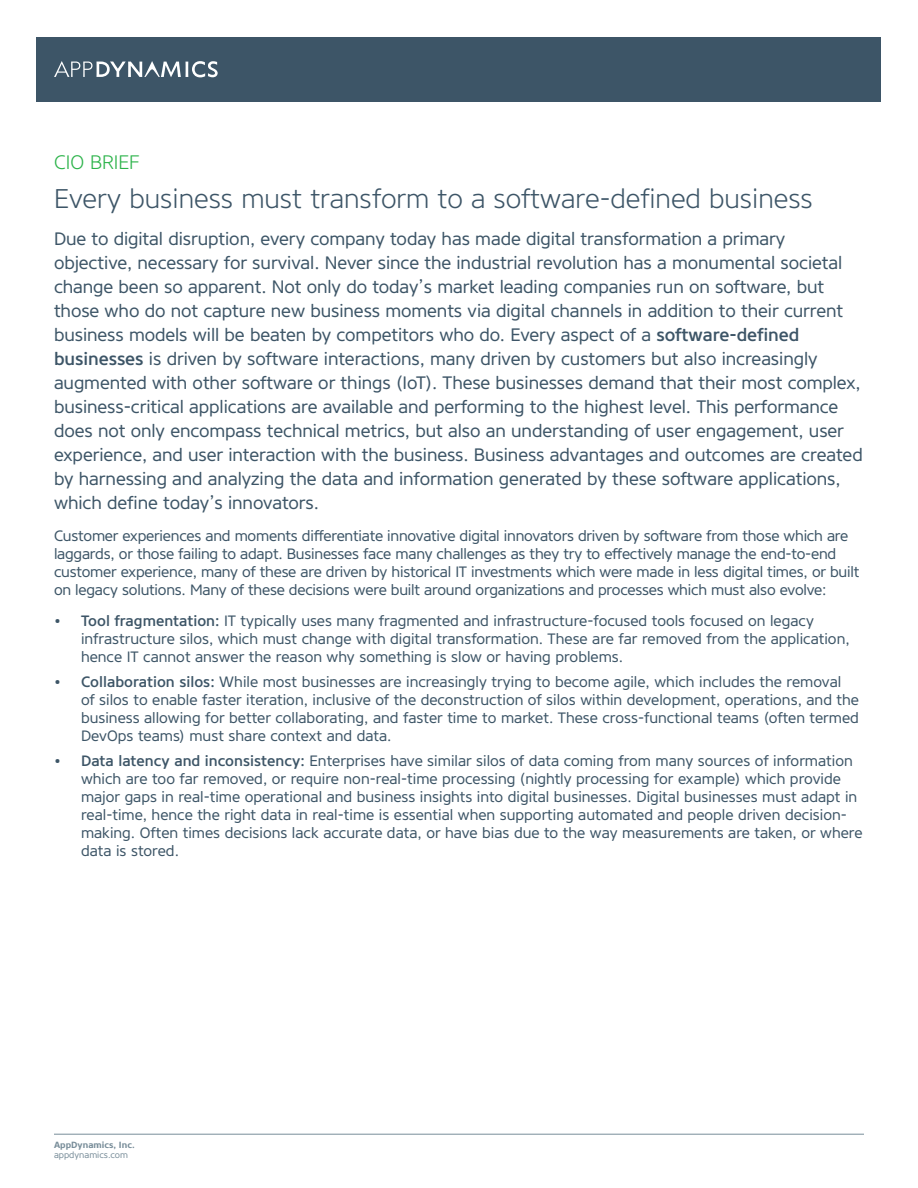
<style>
.page{position:relative;width:918px;height:1188px;background:#fff}
.page>*{position:absolute;margin:0;border:0;box-sizing:border-box;transform-origin:0 0}
.t1{font:300 27px "Core Sans NR35";color:#3d5567}
.t2{font:300 19.5px "Core Sans NR35";color:#2cb34a}
.t3{font:18px/24px "Core Sans NR45";letter-spacing:-.005em;color:#3d5567}
.t4{font:15px/18px "Core Sans NR45";color:#3d5567}
.t5{font:700 9px "Core Sans NR65";color:#788d99}
.t6{font:9px "Core Sans NR45";color:#788d99}
.s1{font-family:"Core Sans NR55";font-weight:500}
</style>
<div class="page">
<div style="left:37px;top:37px;width:844px;height:65px;background:#3d5567"></div>
<svg style="left:54px;top:61px;width:164px;height:16px"></svg>
<hr style="left:54px;top:1134px;width:810px;height:1px;background:#788d99">
<h2 class="t2" style="left:54px;top:149px;width:87px">CIO BRIEF</h2>
<h1 class="t1" style="left:54px;top:181px;width:760px">Every business must transform to a software-defined business</h1>
<p class="t3" style="left:54px;top:227px;width:810px">Due to digital disruption, every company today has made digital transformation a primary objective, necessary for survival. Never since the industrial revolution has a monumental societal change been so apparent. Not only do today’s market leading companies run on software, but those who do not capture new business moments via digital channels in addition to their current business models will be beaten by competitors who do. Every aspect of a <span class="s1">software-defined businesses</span> is driven by software interactions, many driven by customers but also increasingly augmented with other software or things (IoT). These businesses demand that their most complex, business-critical applications are available and performing to the highest level. This performance does not only encompass technical metrics, but also an understanding of user engagement, user experience, and user interaction with the business. Business advantages and outcomes are created by harnessing and analyzing the data and information generated by these software applications, which define today’s innovators.</p>
<p class="t4" style="left:54px;top:527px;width:807px">Customer experiences and moments differentiate innovative digital innovators driven by software from those which are laggards, or those failing to adapt. Businesses face many challenges as they try to effectively manage the end-to-end customer experience, many of these are driven by historical IT investments which were made in less digital times, or built on legacy solutions. Many of these decisions were built around organizations and processes which must also evolve:</p>
<p class="t4" style="left:81px;top:612px;width:770px;text-indent:-27px"><span class="s1">• Tool fragmentation:</span> IT typically uses many fragmented and infrastructure-focused tools focused on legacy infrastructure silos, which must change with digital transformation. These are far removed from the application, hence IT cannot answer the reason why something is slow or having problems.</p>
<p class="t4" style="left:81px;top:673px;width:780px;text-indent:-27px"><span class="s1">• Collaboration silos:</span> While most businesses are increasingly trying to become agile, which includes the removal<br>of silos to enable faster iteration, inclusive of the deconstruction of silos within development, operations, and the business allowing for better collaborating, and faster time to market. These cross-functional teams (often termed DevOps teams) must share context and data.</p>
<p class="t4" style="left:81px;top:752px;width:783px;text-indent:-27px"><span class="s1">• Data latency and inconsistency:</span> Enterprises have similar silos of data coming from many sources of information which are too far removed, or require non-real-time processing (nightly processing for example) which provide major gaps in real-time operational and business insights into digital businesses. Digital businesses must adapt in real-time, hence the right data in real-time is essential when supporting automated and people driven decision&shy;making. Often times decisions lack accurate data, or have bias due to the way measurements are taken, or where data is stored.</p>
<p class="t5" style="left:54px;top:1139px;width:82px">AppDynamics, Inc.</p>
<p class="t6" style="left:54px;top:1149px;width:76px">appdynamics.com</p>
</div>
